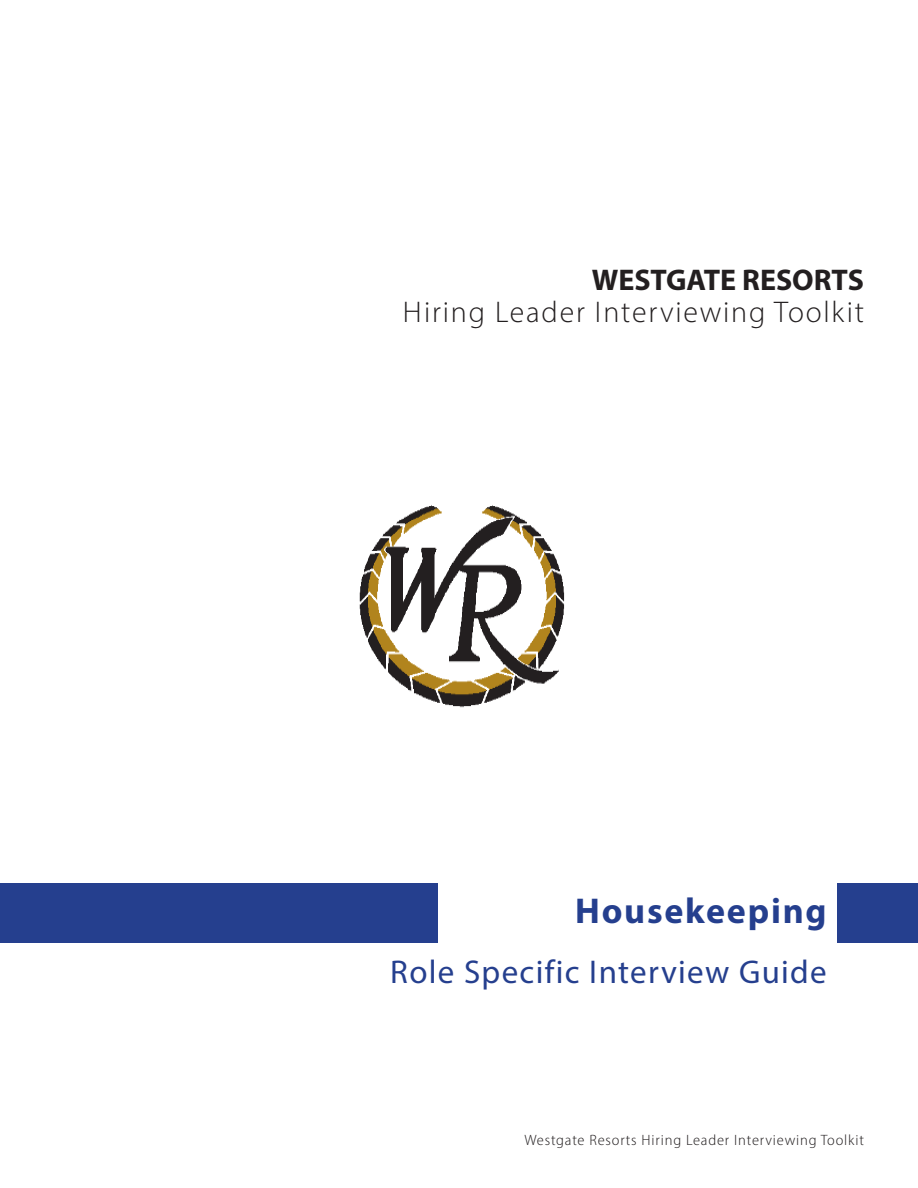
<style>
.page{position:relative;width:918px;height:1188px;background:#fff}
.page>*{position:absolute;margin:0;border:0;box-sizing:border-box;transform-origin:0 0}
.t1{font:700 36px "Myriad Pro";letter-spacing:.05em;color:#253f8e}
.t2{font:33px "Myriad Pro";letter-spacing:.04em;color:#253f8e}
.t3{font:30px "Myriad Variable Concept";letter-spacing:.06em;color:#231f20}
.t4{font:700 30px "Myriad Pro";color:#231f20}
.Main_Heading_-_TOC_L{font:300 semi-condensed 15px "Myriad Pro";letter-spacing:.05em;color:#231f20;scale:1.07 1}
</style>
<div class="page">
<div style="left:0;top:884px;width:437px;height:59px;background:#253f8e"></div>
<div style="left:838px;top:884px;width:80px;height:59px;background:#253f8e"></div>
<img style="left:359px;top:505px;width:206px;height:203px">
<h3 class="t4" style="left:592px;top:261px;width:274px">WESTGATE RESORTS</h3>
<h3 class="t3" style="left:403px;top:294px;width:463px">Hiring Leader Interviewing Toolkit</h3>
<h1 class="t1" style="left:575px;top:888px;width:253px">Housekeeping</h1>
<h2 class="t2" style="left:390px;top:952px;width:438px">Role Specific Interview Guide</h2>
<p class="Main_Heading_-_TOC_L" style="left:524px;top:1131px;width:319px">Westgate Resorts Hiring Leader Interviewing Toolkit</p>
</div>
